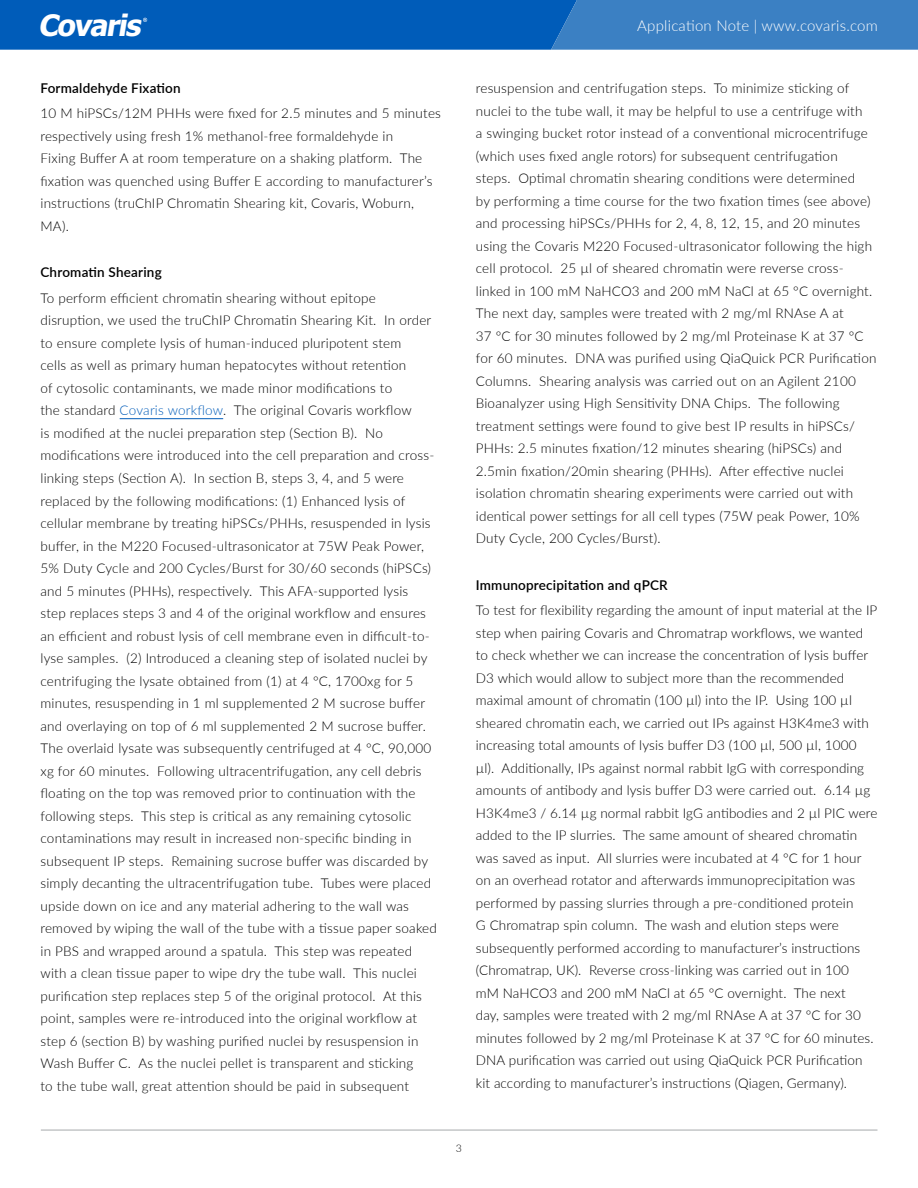
<style>
.page{position:relative;width:918px;height:1188px;background:#fff}
.page>*{position:absolute;margin:0;border:0;box-sizing:border-box;transform-origin:0 0}
.t1{font:italic 700 29.55px "Tahoma";color:#fff}
.t2{font:300 15px "Lato";letter-spacing:.015em;color:#fff}
.t3{font:300 13.5px/22.5px "Lato";letter-spacing:.015em;color:#000}
.t4{font:600 13.5px "Lato";letter-spacing:.015em;color:#000}
.t5{font:300 10.5px "Lato";color:#000}
.s1{color:#005cb9}
</style>
<div class="page">
<svg style="left:0;top:0;width:918px;height:50px;background:#186abd"></svg>
<hr style="left:41px;top:1130px;width:836px;height:1px;background:#a7a9ac">
<hr style="left:120px;top:418px;width:103px;height:1px;background:#005cb9">
<h1 class="t1" style="left:38px;top:6px;width:111px">Covaris</h1>
<p class="t2" style="left:637px;top:15px;width:242px">Application Note | www.covaris.com</p>
<p class="t4" style="left:40px;top:78px;width:142px">Formaldehyde Fixation</p>
<p class="t3" style="left:40px;top:102px;width:402px">10 M hiPSCs/12M PHHs were fixed for 2.5 minutes and 5 minutes respectively using fresh 1% methanol-free formaldehyde in<br>Fixing Buffer A at room temperature on a shaking platform. The fixation was quenched using Buffer E according to manufacturer’s instructions (truChIP Chromatin Shearing kit, Covaris, Woburn, MA).</p>
<p class="t4" style="left:40px;top:263px;width:123px">Chromatin Shearing</p>
<p class="t3" style="left:40px;top:286px;width:398px">To perform efficient chromatin shearing without epitope disruption, we used the truChIP Chromatin Shearing Kit. In order to ensure complete lysis of human-induced pluripotent stem<br>cells as well as primary human hepatocytes without retention<br>of cytosolic contaminants, we made minor modifications to<br>the standard <span class="s1">Covaris workflow</span>. The original Covaris workflow<br>is modified at the nuclei preparation step (Section B). No modifications were introduced into the cell preparation and cross&shy;linking steps (Section A). In section B, steps 3, 4, and 5 were replaced by the following modifications: (1) Enhanced lysis of cellular membrane by treating hiPSCs/PHHs, resuspended in lysis buffer, in the M220 Focused-ultrasonicator at 75W Peak Power, 5% Duty Cycle and 200 Cycles/Burst for 30/60 seconds (hiPSCs) and 5 minutes (PHHs), respectively. This AFA-supported lysis step replaces steps 3 and 4 of the original workflow and ensures an efficient and robust lysis of cell membrane even in difficult-to&shy;lyse samples. (2) Introduced a cleaning step of isolated nuclei by centrifuging the lysate obtained from (1) at 4 °C, 1700xg for 5 minutes, resuspending in 1 ml supplemented 2 M sucrose buffer and overlaying on top of 6 ml supplemented 2 M sucrose buffer.<br>The overlaid lysate was subsequently centrifuged at 4 °C, 90,000 xg for 60 minutes. Following ultracentrifugation, any cell debris floating on the top was removed prior to continuation with the following steps. This step is critical as any remaining cytosolic contaminations may result in increased non-specific binding in subsequent IP steps. Remaining sucrose buffer was discarded by simply decanting the ultracentrifugation tube. Tubes were placed upside down on ice and any material adhering to the wall was removed by wiping the wall of the tube with a tissue paper soaked in PBS and wrapped around a spatula. This step was repeated with a clean tissue paper to wipe dry the tube wall. This nuclei purification step replaces step 5 of the original protocol. At this point, samples were re-introduced into the original workflow at step 6 (section B) by washing purified nuclei by resuspension in Wash Buffer C. As the nuclei pellet is transparent and sticking<br>to the tube wall, great attention should be paid in subsequent</p>
<p class="t3" style="left:476px;top:77px;width:402px">resuspension and centrifugation steps. To minimize sticking of nuclei to the tube wall, it may be helpful to use a centrifuge with<br>a swinging bucket rotor instead of a conventional microcentrifuge (which uses fixed angle rotors) for subsequent centrifugation<br>steps. Optimal chromatin shearing conditions were determined<br>by performing a time course for the two fixation times (see above) and processing hiPSCs/PHHs for 2, 4, 8, 12, 15, and 20 minutes using the Covaris M220 Focused-ultrasonicator following the high cell protocol. 25 µl of sheared chromatin were reverse cross&shy;linked in 100 mM NaHCO3 and 200 mM NaCl at 65 °C overnight.<br>The next day, samples were treated with 2 mg/ml RNAse A at<br>37 °C for 30 minutes followed by 2 mg/ml Proteinase K at 37 °C for 60 minutes. DNA was purified using QiaQuick PCR Purification Columns. Shearing analysis was carried out on an Agilent 2100<br>Bioanalyzer using High Sensitivity DNA Chips. The following treatment settings were found to give best IP results in hiPSCs/ PHHs: 2.5 minutes fixation/12 minutes shearing (hiPSCs) and 2.5min fixation/20min shearing (PHHs). After effective nuclei isolation chromatin shearing experiments were carried out with identical power settings for all cell types (75W peak Power, 10% Duty Cycle, 200 Cycles/Burst).</p>
<p class="t4" style="left:476px;top:575px;width:193px">Immunoprecipitation and qPCR</p>
<p class="t3" style="left:476px;top:599px;width:403px">To test for flexibility regarding the amount of input material at the IP step when pairing Covaris and Chromatrap workflows, we wanted to check whether we can increase the concentration of lysis buffer D3 which would allow to subject more than the recommended maximal amount of chromatin (100 µl) into the IP. Using 100 µl sheared chromatin each, we carried out IPs against H3K4me3 with increasing total amounts of lysis buffer D3 (100 µl, 500 µl, 1000 µl). Additionally, IPs against normal rabbit IgG with corresponding amounts of antibody and lysis buffer D3 were carried out. 6.14 µg H3K4me3 / 6.14 µg normal rabbit IgG antibodies and 2 µl PIC were added to the IP slurries. The same amount of sheared chromatin was saved as input. All slurries were incubated at 4 °C for 1 hour on an overhead rotator and afterwards immunoprecipitation was performed by passing slurries through a pre-conditioned protein<br>G Chromatrap spin column. The wash and elution steps were subsequently performed according to manufacturer’s instructions (Chromatrap, UK). Reverse cross-linking was carried out in 100<br>mM NaHCO3 and 200 mM NaCl at 65 °C overnight. The next<br>day, samples were treated with 2 mg/ml RNAse A at 37 °C for 30 minutes followed by 2 mg/ml Proteinase K at 37 °C for 60 minutes.<br>DNA purification was carried out using QiaQuick PCR Purification kit according to manufacturer’s instructions (Qiagen, Germany).</p>
<p class="t5" style="left:456px;top:1141px;width:8px">3</p>
</div>
